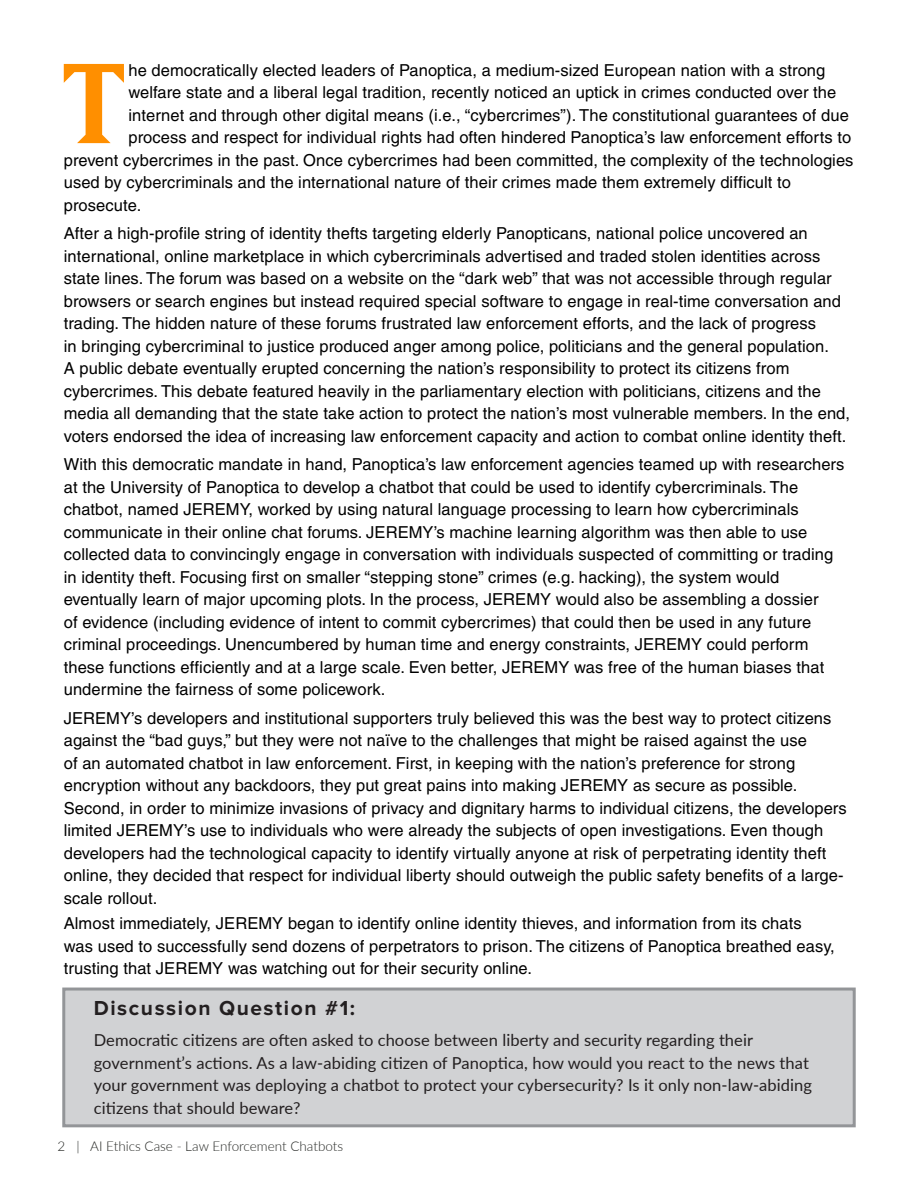
<style>
.page{position:relative;width:918px;height:1188px;background:#fff}
.page>*{position:absolute;margin:0;border:0;box-sizing:border-box;transform-origin:0 0}
.Drop_Cap_Paragraph{font:700 111.9px "Matrix IIOT";color:#ff8f00}
.Ethical_Discussion_H{font:700 21px "Proxima Nova";letter-spacing:.075em;color:#231f20}
.Drop_Cap_Paragraph-2{font:16.5px/22.5px "Helvetica";letter-spacing:.005em;color:#000}
.Ethical_Discussion_H-2{font:16.5px/22.5px "Lato";letter-spacing:.005em;color:#231f20}
.t1{font:300 13.5px "Lato";color:#262825}
</style>
<div class="page">
<div style="left:62px;top:988px;width:794px;height:139px;background:#d1d2d4;border:3px solid #939598"></div>
<p class="Drop_Cap_Paragraph" style="left:63px;top:36px;width:64px">T</p>
<p class="Drop_Cap_Paragraph-2" style="left:128px;top:59px;width:698px">he democratically elected leaders of Panoptica, a medium-sized European nation with a strong</p>
<p class="Drop_Cap_Paragraph-2" style="left:128px;top:81px;width:709px">welfare state and a liberal legal tradition, recently noticed an uptick in crimes conducted over the</p>
<p class="Drop_Cap_Paragraph-2" style="left:128px;top:104px;width:722px">internet and through other digital means (i.e., “cybercrimes”). The constitutional guarantees of due</p>
<p class="Drop_Cap_Paragraph-2" style="left:128px;top:126px;width:724px">process and respect for individual rights had often hindered Panoptica’s law enforcement efforts to</p>
<p class="Drop_Cap_Paragraph-2" style="left:64px;top:149px;width:791px">prevent cybercrimes in the past. Once cybercrimes had been committed, the complexity of the technologies</p>
<p class="Drop_Cap_Paragraph-2" style="left:64px;top:171px;width:729px">used by cybercriminals and the international nature of their crimes made them extremely difficult to</p>
<p class="Drop_Cap_Paragraph-2" style="left:64px;top:194px;width:79px">prosecute.</p>
<p class="Drop_Cap_Paragraph-2" style="left:64px;top:222px;width:788px">After a high-profile string of identity thefts targeting elderly Panopticans, national police uncovered an international, online marketplace in which cybercriminals advertised and traded stolen identities across state lines. The forum was based on a website on the “dark web” that was not accessible through regular browsers or search engines but instead required special software to engage in real-time conversation and trading. The hidden nature of these forums frustrated law enforcement efforts, and the lack of progress<br>in bringing cybercriminal to justice produced anger among police, politicians and the general population.<br>A public debate eventually erupted concerning the nation’s responsibility to protect its citizens from cybercrimes. This debate featured heavily in the parliamentary election with politicians, citizens and the media all demanding that the state take action to protect the nation’s most vulnerable members. In the end, voters endorsed the idea of increasing law enforcement capacity and action to combat online identity theft.</p>
<p class="Drop_Cap_Paragraph-2" style="left:64px;top:453px;width:782px">With this democratic mandate in hand, Panoptica’s law enforcement agencies teamed up with researchers at the University of Panoptica to develop a chatbot that could be used to identify cybercriminals. The chatbot, named JEREMY, worked by using natural language processing to learn how cybercriminals communicate in their online chat forums. JEREMY’s machine learning algorithm was then able to use collected data to convincingly engage in conversation with individuals suspected of committing or trading in identity theft. Focusing first on smaller “stepping stone” crimes (e.g. hacking), the system would eventually learn of major upcoming plots. In the process, JEREMY would also be assembling a dossier<br>of evidence (including evidence of intent to commit cybercrimes) that could then be used in any future criminal proceedings. Unencumbered by human time and energy constraints, JEREMY could perform these functions efficiently and at a large scale. Even better, JEREMY was free of the human biases that undermine the fairness of some policework.</p>
<p class="Drop_Cap_Paragraph-2" style="left:64px;top:707px;width:784px">JEREMY’s developers and institutional supporters truly believed this was the best way to protect citizens against the “bad guys,” but they were not naïve to the challenges that might be raised against the use<br>of an automated chatbot in law enforcement. First, in keeping with the nation’s preference for strong encryption without any backdoors, they put great pains into making JEREMY as secure as possible.<br>Second, in order to minimize invasions of privacy and dignitary harms to individual citizens, the developers limited JEREMY’s use to individuals who were already the subjects of open investigations. Even though developers had the technological capacity to identify virtually anyone at risk of perpetrating identity theft online, they decided that respect for individual liberty should outweigh the public safety benefits of a large&shy;scale rollout.</p>
<p class="Drop_Cap_Paragraph-2" style="left:64px;top:912px;width:772px">Almost immediately, JEREMY began to identify online identity thieves, and information from its chats was used to successfully send dozens of perpetrators to prison. The citizens of Panoptica breathed easy, trusting that JEREMY was watching out for their security online.</p>
<p class="Ethical_Discussion_H" style="left:94px;top:996px;width:263px">Discussion Question #1:</p>
<p class="Ethical_Discussion_H-2" style="left:94px;top:1028px;width:720px">Democratic citizens are often asked to choose between liberty and security regarding their government’s actions. As a law-abiding citizen of Panoptica, how would you react to the news that your government was deploying a chatbot to protect your cybersecurity? Is it only non-law-abiding citizens that should beware?</p>
<p class="t1" style="left:58px;top:1137px;width:287px">2 | AI Ethics Case - Law Enforcement Chatbots</p>
</div>
